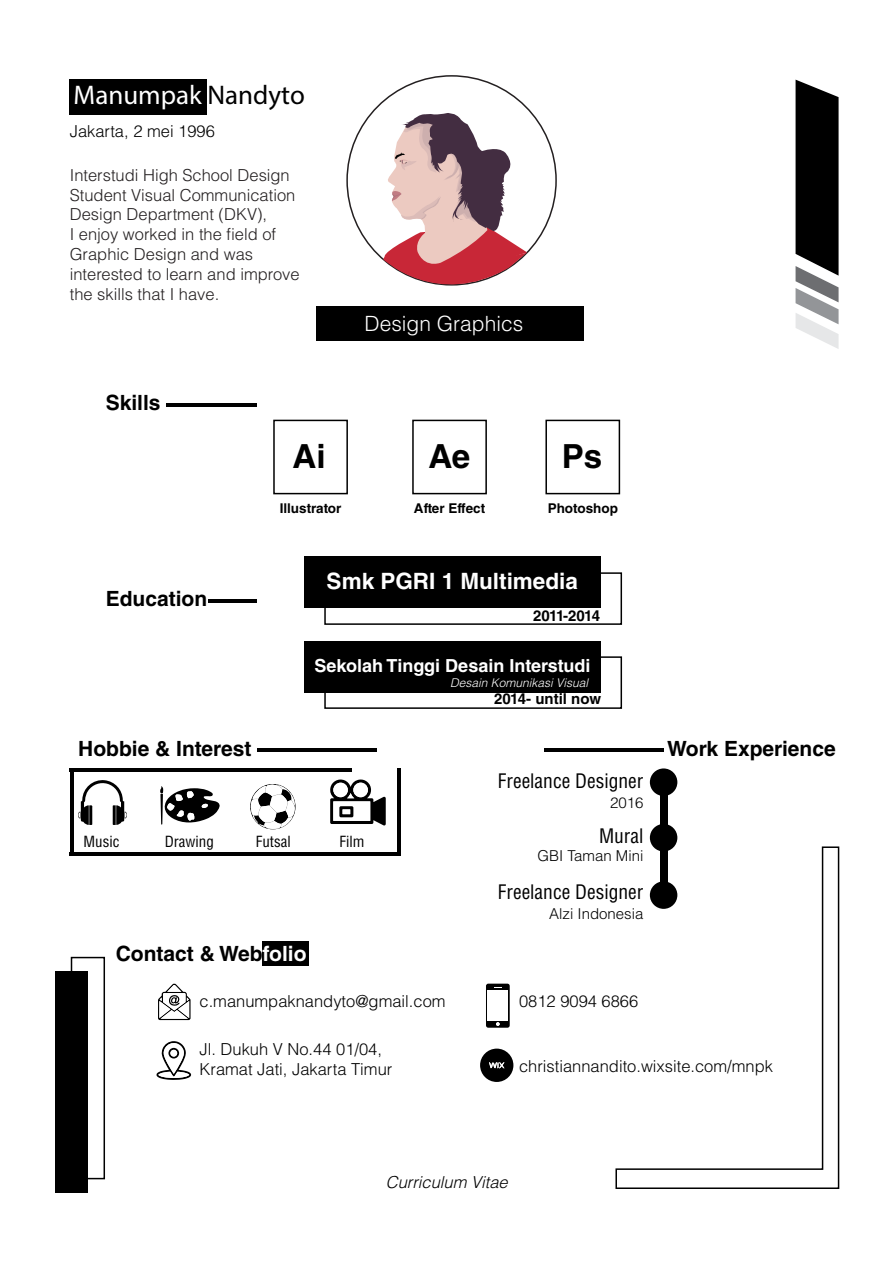
<style>
.page{position:relative;width:893px;height:1263px;background:#fff}
.page>*{position:absolute;margin:0;border:0;box-sizing:border-box;transform-origin:0 0}
.t1{font:700 33.15px "Helvetica LT Std";color:#000}
.t2{font:27px "Myriad Pro";color:#fff}
.t3{font:700 22.5px "Helvetica LT Std";color:#fff}
.t4{font:700 21px "Helvetica LT Std";color:#000}
.t5{font:300 21px "Helvetica LT Std";color:#fff}
.t6{font:condensed 19.5px "Helvetica LT Std";color:#000}
.t7{font:700 18px "Helvetica LT Std";color:#fff}
.t8{font:300 16.5px/19.8px "Helvetica LT Std";color:#231f20}
.t9{font:300 16.5px/19.8px "Helvetica LT Std";color:#000}
.t10{font:italic 300 16.5px "Helvetica LT Std";color:#000}
.t11{font:300 15px "Helvetica LT Std";color:#000}
.t12{font:condensed 15px "Helvetica LT Std";color:#000}
.t13{font:700 15px "Helvetica LT Std";color:#000}
.t14{font:700 15px "Helvetica LT Std";letter-spacing:-.045em;color:#000}
.t15{font:700 13.5px "Helvetica LT Std";color:#000}
.t16{font:italic 300 12px "Helvetica LT Std";color:#fff}
.s1{color:#000}
.s2{color:#fff}
</style>
<div class="page">
<div style="left:70px;top:80px;width:137px;height:35px;background:#000"></div>
<svg style="left:383px;top:113px;width:144px;height:173px"></svg>
<div style="left:316px;top:306px;width:268px;height:34px;background:#000"></div>
<hr style="left:166px;top:403px;width:91px;height:4px;background:#000">
<hr style="left:208px;top:599px;width:49px;height:4px;background:#000">
<div style="left:273px;top:420px;width:75px;height:74px;border:2px solid #000"></div>
<div style="left:412px;top:420px;width:75px;height:74px;border:2px solid #000"></div>
<div style="left:545px;top:420px;width:75px;height:74px;border:2px solid #000"></div>
<div style="left:324px;top:572px;width:298px;height:53px;border:2px solid #000"></div>
<div style="left:304px;top:556px;width:296px;height:51px;background:#000"></div>
<div style="left:324px;top:656px;width:298px;height:53px;border:2px solid #000"></div>
<div style="left:304px;top:641px;width:297px;height:51px;background:#000"></div>
<svg style="left:795px;top:80px;width:43px;height:269px"></svg>
<div style="left:660px;top:778px;width:7px;height:120px;background:#000"></div>
<div style="left:650px;top:768px;width:27px;height:28px;background:#000;border-radius:50%"></div>
<div style="left:650px;top:824px;width:27px;height:27px;background:#000;border-radius:50%"></div>
<hr style="left:544px;top:748px;width:120px;height:3px;background:#000">
<hr style="left:257px;top:748px;width:119px;height:3px;background:#000">
<svg style="left:78px;top:780px;width:49px;height:45px"></svg>
<svg style="left:250px;top:784px;width:46px;height:45px"></svg>
<svg style="left:160px;top:786px;width:60px;height:39px"></svg>
<svg style="left:330px;top:779px;width:56px;height:47px"></svg>
<hr style="left:70px;top:768px;width:282px;height:4px;background:#000">
<hr style="left:70px;top:852px;width:331px;height:4px;background:#000">
<hr style="left:70px;top:768px;width:3px;height:84px;background:#000">
<hr style="left:398px;top:768px;width:3px;height:84px;background:#000">
<div style="left:262px;top:942px;width:47px;height:24px;background:#000"></div>
<div style="left:71px;top:957px;width:34px;height:222px;border:2px solid #000"></div>
<div style="left:55px;top:971px;width:33px;height:221px;background:#000"></div>
<svg style="left:158px;top:983px;width:33px;height:37px"></svg>
<svg style="left:156px;top:1041px;width:35px;height:39px"></svg>
<div style="left:170px;top:1050px;width:7px;height:6px;background:#fff;border-radius:50%"></div>
<svg style="left:486px;top:984px;width:24px;height:44px"></svg>
<svg style="left:480px;top:1048px;width:33px;height:34px"></svg>
<svg style="left:615px;top:846px;width:225px;height:343px"></svg>
<h2 class="t2" style="left:74px;top:79px;width:233px">Manumpak <span class="s1">Nandyto</span></h2>
<p class="t9" style="left:70px;top:121px;width:147px">Jakarta, 2 mei 1996</p>
<p class="t8" style="left:70px;top:165px;width:231px">Interstudi High School Design<br>Student Visual Communication<br>Design Department (DKV),<br>I enjoy worked in the field of<br>Graphic Design and was interested to learn and improve the skills that I have.</p>
<p class="t4" style="left:106px;top:390px;width:56px">Skills</p>
<p class="t5" style="left:364px;top:310px;width:160px">Design Graphics</p>
<p class="t4" style="left:106px;top:586px;width:103px">Education</p>
<p class="t4" style="left:78px;top:736px;width:175px">Hobbie &amp; Interest</p>
<h1 class="t1" style="left:292px;top:436px;width:35px">Ai</h1>
<h1 class="t1" style="left:428px;top:436px;width:43px">Ae</h1>
<h1 class="t1" style="left:562px;top:436px;width:42px">Ps</h1>
<p class="t15" style="left:280px;top:500px;width:63px">Illustrator</p>
<p class="t15" style="left:414px;top:500px;width:73px">After Effect</p>
<p class="t15" style="left:548px;top:500px;width:72px">Photoshop</p>
<h3 class="t3" style="left:327px;top:567px;width:253px">Smk PGRI 1 Multimedia</h3>
<p class="t14" style="left:533px;top:607px;width:68px">2011-2014</p>
<p class="t7" style="left:315px;top:655px;width:277px">Sekolah Tinggi Desain Interstudi</p>
<p class="t16" style="left:450px;top:675px;width:140px">Desain Komunikasi Visual</p>
<p class="t13" style="left:494px;top:690px;width:108px">2014- until now</p>
<p class="t12" style="left:84px;top:832px;width:37px">Music</p>
<p class="t12" style="left:165px;top:832px;width:51px">Drawing</p>
<p class="t12" style="left:256px;top:832px;width:36px">Futsal</p>
<p class="t12" style="left:339px;top:832px;width:26px">Film</p>
<p class="t6" style="left:498px;top:768px;width:147px">Freelance Designer</p>
<p class="t6" style="left:599px;top:824px;width:46px">Mural</p>
<p class="t11" style="left:610px;top:793px;width:35px">2016</p>
<p class="t11" style="left:538px;top:846px;width:107px">GBI Taman Mini</p>
<p class="t6" style="left:498px;top:879px;width:147px">Freelance Designer</p>
<p class="t11" style="left:549px;top:904px;width:96px">Alzi Indonesia</p>
<p class="t4" style="left:116px;top:941px;width:192px">Contact &amp; Web<span class="s2">folio</span></p>
<p class="t9" style="left:200px;top:991px;width:248px">c.manumpaknandyto@gmail.com</p>
<p class="t9" style="left:519px;top:991px;width:121px">0812 9094 6866</p>
<p class="t4" style="left:667px;top:736px;width:170px">Work Experience</p>
<p class="t9" style="left:200px;top:1039px;width:194px">Jl. Dukuh V No.44 01/04,<br>Kramat Jati, Jakarta Timur</p>
<p class="t9" style="left:519px;top:1056px;width:255px">christiannandito.wixsite.com/mnpk</p>
<p class="t10" style="left:386px;top:1172px;width:123px">Curriculum Vitae</p>
</div>
